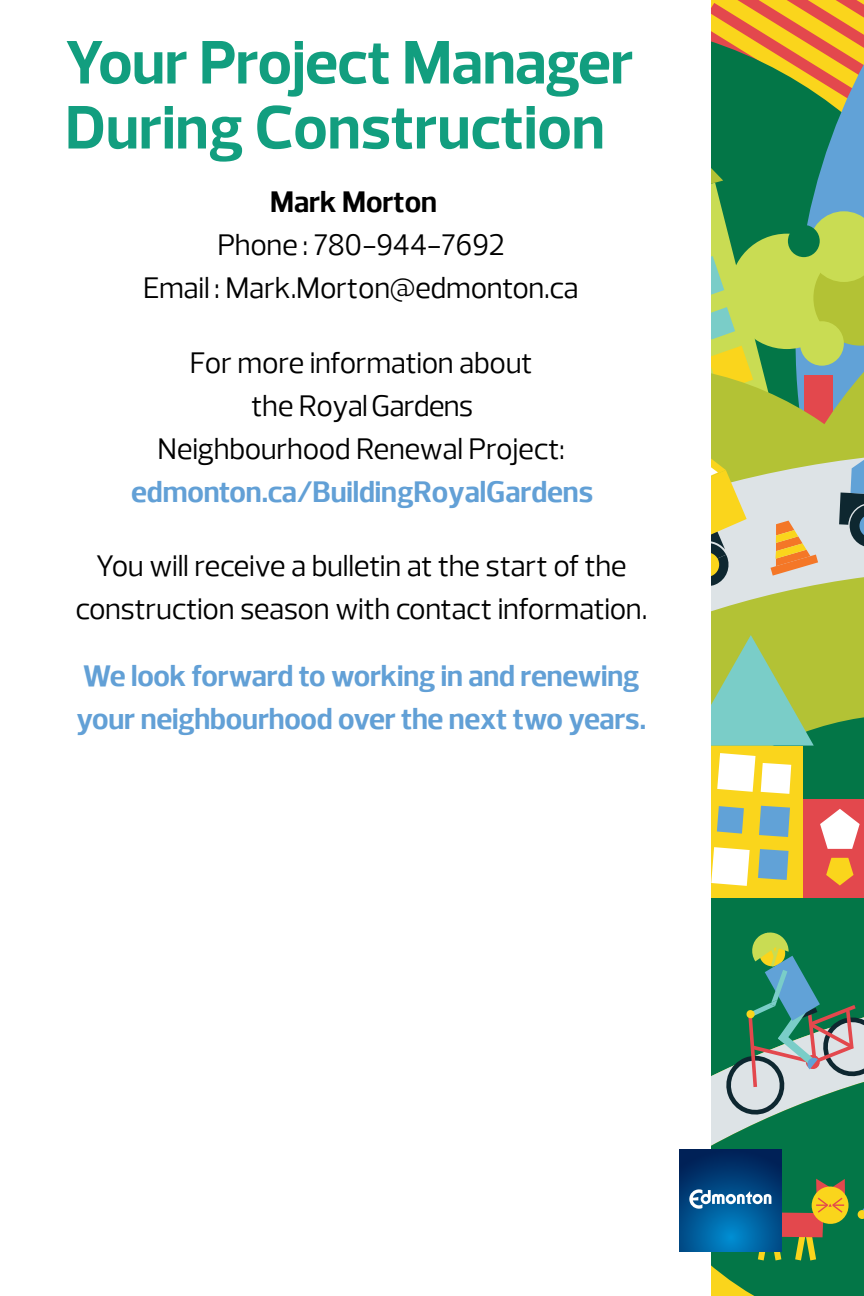
<style>
.page{position:relative;width:864px;height:1296px;background:#fff}
.page>*{position:absolute;margin:0;border:0;box-sizing:border-box;transform-origin:0 0}
.t1{font:700 62.5px/65px "Prelo W01";color:#129e7f}
.t2{font:30px/43.2px "Prelo W01";letter-spacing:-.015em;color:#000;text-align:center}
.t3{font:700 30px/43.2px "Prelo W01";letter-spacing:-.005em;color:#62a0d6}
.t4{font:700 30px "Prelo W01";color:#000}
</style>
<div class="page">
<div style="left:711px;top:897px;width:153px;height:64px;background:#037647"></div>
<svg style="left:711px;top:1023px;width:153px;height:273px;fill:#037647"></svg>
<div style="left:798px;top:799px;width:66px;height:98px;background:#e3484d"></div>
<div style="left:695px;top:746px;width:108px;height:151px;background:#fad51c"></div>
<svg style="left:858px;top:1180px;width:6px;height:39px"></svg>
<svg style="left:723px;top:930px;width:141px;height:188px"></svg>
<svg style="left:711px;top:0;width:153px;height:886px"></svg>
<div style="left:0;top:0;width:711px;height:1296px;background:#fff"></div>
<div style="left:679px;top:1149px;width:103px;height:102px;background:linear-gradient(to bottom,#002359,#005693)"></div>
<svg style="left:689px;top:1179px;width:160px;height:81px"></svg>
<h1 class="t1" style="left:65px;top:30px;width:570px">Your Project Manager<br>During Construction</h1>
<p class="t4" style="left:270px;top:186px;width:169px">Mark Morton</p>
<p class="t2" style="left:143px;top:224px;width:437px">Phone : 780-944-7692<br>Email : Mark.Morton@edmonton.ca</p>
<p class="t2" style="left:158px;top:341px;width:409px">For more information about<br>the Royal Gardens<br>Neighbourhood Renewal Project:</p>
<p class="t3" style="left:131px;top:471px;width:464px">edmonton.ca/BuildingRoyalGardens</p>
<p class="t2" style="left:75px;top:545px;width:574px">You will receive a bulletin at the start of the construction season with contact information.</p>
<p class="t3" style="left:76px;top:654px;width:571px">We look forward to working in and renewing your neighbourhood over the next two years.</p>
</div>
